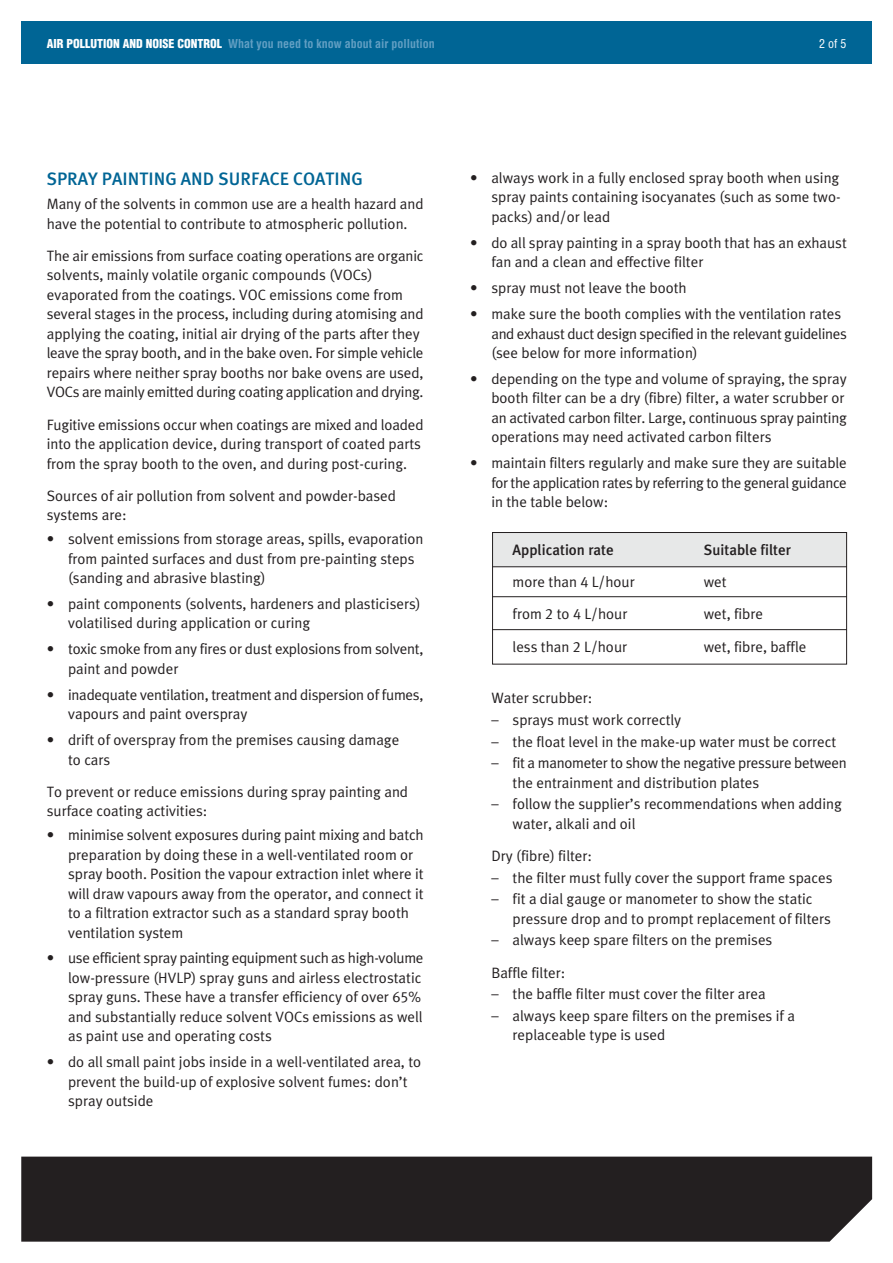
<style>
.page{position:relative;width:893px;height:1263px;background:#fff}
.page>*{position:absolute;margin:0;border:0;box-sizing:border-box;transform-origin:0 0}
.t1{font:18px "Meta Plus Medium Maori";color:#006595}
.t2{font:15px/19.5px "Meta Plus Normal Maori";color:#231f20}
.t3{font:15px/19.5px "Meta Plus Normal Maori";letter-spacing:-.02em;color:#231f20}
.t4{font:15px "Meta Plus Medium Maori";color:#231f20}
.t5{font:700 condensed 12px "Helvetica";color:#629fc3}
.t6{font:condensed 12px "Helvetica";color:#fff}
.s1{font-weight:900;color:#fff}
</style>
<div class="page">
<div style="left:494px;top:534px;width:351px;height:33px;background:#e7e8e8"></div>
<hr style="left:492px;top:596px;width:354px;height:1px;background:#231f20">
<hr style="left:492px;top:629px;width:354px;height:1px;background:#231f20">
<div style="left:492px;top:532px;width:355px;height:133px;border:1px solid #231f20"></div>
<div style="left:21px;top:21px;width:851px;height:43px;background:#006595"></div>
<div style="left:21px;top:1157px;width:851px;height:85px;background:#231f20"></div>
<p class="t5" style="left:47px;top:39px;width:389px"><span class="s1">AIR POLLUTION AND NOISE CONTROL</span> What you need to know about air pollution</p>
<p class="t6" style="left:819px;top:39px;width:29px">2 of 5</p>
<p class="t1" style="left:47px;top:172px;width:318px">SPRAY PAINTING AND SURFACE COATING</p>
<p class="t2" style="left:47px;top:195px;width:378px">Many of the solvents in common use are a health hazard and have the potential to contribute to atmospheric pollution.</p>
<p class="t2" style="left:47px;top:247px;width:378px">The air emissions from surface coating operations are organic solvents, mainly volatile organic compounds (VOCs) evaporated from the coatings. VOC emissions come from several stages in the process, including during atomising and applying the coating, initial air drying of the parts after they leave the spray booth, and in the bake oven. For simple vehicle repairs where neither spray booths nor bake ovens are used, VOCs are mainly emitted during coating application and drying.</p>
<p class="t2" style="left:47px;top:416px;width:378px">Fugitive emissions occur when coatings are mixed and loaded into the application device, during transport of coated parts from the spray booth to the oven, and during post-curing.</p>
<p class="t2" style="left:47px;top:487px;width:351px">Sources of air pollution from solvent and powder-based systems are:</p>
<p class="t2" style="left:68px;top:530px;width:357px;text-indent:-21px">• solvent emissions from storage areas, spills, evaporation from painted surfaces and dust from pre-painting steps (sanding and abrasive blasting)</p>
<p class="t2" style="left:68px;top:595px;width:354px;text-indent:-21px">• paint components (solvents, hardeners and plasticisers) volatilised during application or curing</p>
<p class="t2" style="left:68px;top:641px;width:357px;text-indent:-21px">• toxic smoke from any fires or dust explosions from solvent, paint and powder</p>
<p class="t2" style="left:68px;top:686px;width:357px;text-indent:-21px">• inadequate ventilation, treatment and dispersion of fumes, vapours and paint overspray</p>
<p class="t2" style="left:68px;top:731px;width:333px;text-indent:-21px">• drift of overspray from the premises causing damage to cars</p>
<p class="t2" style="left:47px;top:783px;width:363px">To prevent or reduce emissions during spray painting and surface coating activities:</p>
<p class="t2" style="left:68px;top:826px;width:357px;text-indent:-21px">• minimise solvent exposures during paint mixing and batch preparation by doing these in a well-ventilated room or spray booth. Position the vapour extraction inlet where it will draw vapours away from the operator, and connect it to a filtration extractor such as a standard spray booth ventilation system</p>
<p class="t2" style="left:68px;top:950px;width:357px;text-indent:-21px">• use efficient spray painting equipment such as high-volume low-pressure (HVLP) spray guns and airless electrostatic spray guns. These have a transfer efficiency of over 65% and substantially reduce solvent VOCs emissions as well as paint use and operating costs</p>
<p class="t2" style="left:68px;top:1054px;width:354px;text-indent:-21px">• do all small paint jobs inside in a well-ventilated area, to prevent the build-up of explosive solvent fumes: don’t spray outside</p>
<p class="t2" style="left:491px;top:169px;width:351px;text-align:justify;text-indent:-21px">• always work in a fully enclosed spray booth when using spray paints containing isocyanates (such as some two&shy;packs) and/or lead</p>
<p class="t2" style="left:491px;top:234px;width:357px;text-indent:-21px">• do all spray painting in a spray booth that has an exhaust fan and a clean and effective filter</p>
<p class="t2" style="left:470px;top:279px;width:218px">• spray must not leave the booth</p>
<p class="t2" style="left:491px;top:305px;width:357px;text-indent:-21px">• make sure the booth complies with the ventilation rates and exhaust duct design specified in the relevant guidelines (see below for more information)</p>
<p class="t2" style="left:491px;top:370px;width:357px;text-indent:-21px">• depending on the type and volume of spraying, the spray booth filter can be a dry (fibre) filter, a water scrubber or an activated carbon filter. Large, continuous spray painting operations may need activated carbon filters</p>
<p class="t2" style="left:491px;top:455px;width:357px;text-align:justify;text-indent:-21px">• maintain filters regularly and make sure they are suitable for the application rates by referring to the general guidance in the table below:</p>
<p class="t4" style="left:512px;top:544px;width:103px">Application rate</p>
<p class="t4" style="left:703px;top:544px;width:89px">Suitable filter</p>
<p class="t2" style="left:512px;top:573px;width:124px">more than 4 L/hour</p>
<p class="t2" style="left:703px;top:573px;width:24px">wet</p>
<p class="t2" style="left:512px;top:606px;width:116px">from 2 to 4 L/hour</p>
<p class="t2" style="left:703px;top:606px;width:61px">wet, fibre</p>
<p class="t2" style="left:512px;top:638px;width:116px">less than 2 L/hour</p>
<p class="t2" style="left:703px;top:638px;width:104px">wet, fibre, baffle</p>
<p class="t2" style="left:491px;top:690px;width:102px">Water scrubber:</p>
<p class="t2" style="left:491px;top:711px;width:191px">– sprays must work correctly</p>
<p class="t2" style="left:491px;top:733px;width:346px">– the float level in the make-up water must be correct</p>
<p class="t3" style="left:512px;top:754px;width:336px;text-indent:-21px">– fit a manometer to show the negative pressure between the entrainment and distribution plates</p>
<p class="t2" style="left:512px;top:796px;width:331px;text-indent:-21px">– follow the supplier’s recommendations when adding water, alkali and oil</p>
<p class="t2" style="left:491px;top:847px;width:102px">Dry (fibre) filter:</p>
<p class="t2" style="left:491px;top:869px;width:342px">– the filter must fully cover the support frame spaces</p>
<p class="t2" style="left:512px;top:891px;width:320px;text-indent:-21px">– fit a dial gauge or manometer to show the static pressure drop and to prompt replacement of filters</p>
<p class="t2" style="left:491px;top:925px;width:282px;line-height:32.2px">– always keep spare filters on the premises<br>Baffle filter:</p>
<p class="t2" style="left:491px;top:986px;width:276px">– the baffle filter must cover the filter area</p>
<p class="t2" style="left:512px;top:1007px;width:284px;text-indent:-21px">– always keep spare filters on the premises if a replaceable type is used</p>
</div>
